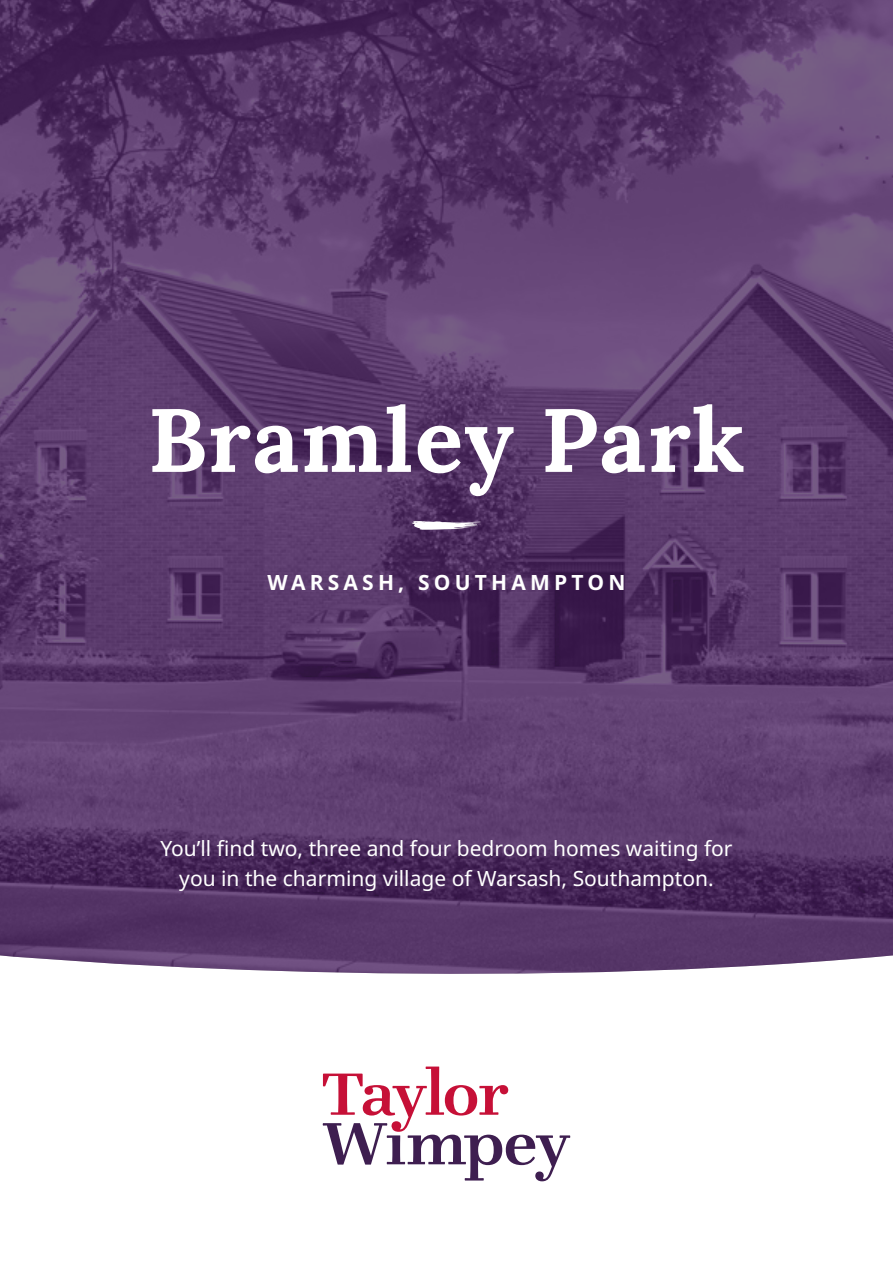
<style>
.page{position:relative;width:893px;height:1263px;background:#fff}
.page>*{position:absolute;margin:0;border:0;box-sizing:border-box;transform-origin:0 0}
.t1{font:700 89.55px "Lora";letter-spacing:.015em;color:#fff}
.t2{font:21px/30px "Noto Sans";color:#fff;text-align:center}
.t3{font:700 21px "Noto Sans";letter-spacing:.2em;color:#fff}
</style>
<div class="page">
<img style="left:0;top:0;width:893px;height:974px">
<svg style="left:323px;top:1066px;width:247px;height:115px"></svg>
<svg style="left:412px;top:521px;width:69px;height:9px"></svg>
<h1 class="t1" style="left:148px;top:364px;width:599px">Bramley Park</h1>
<p class="t3" style="left:267px;top:567px;width:360px">WARSASH, SOUTHAMPTON</p>
<p class="t2" style="left:160px;top:834px;width:574px">You’ll find two, three and four bedroom homes waiting for you in the charming village of Warsash, Southampton.</p>
</div>
